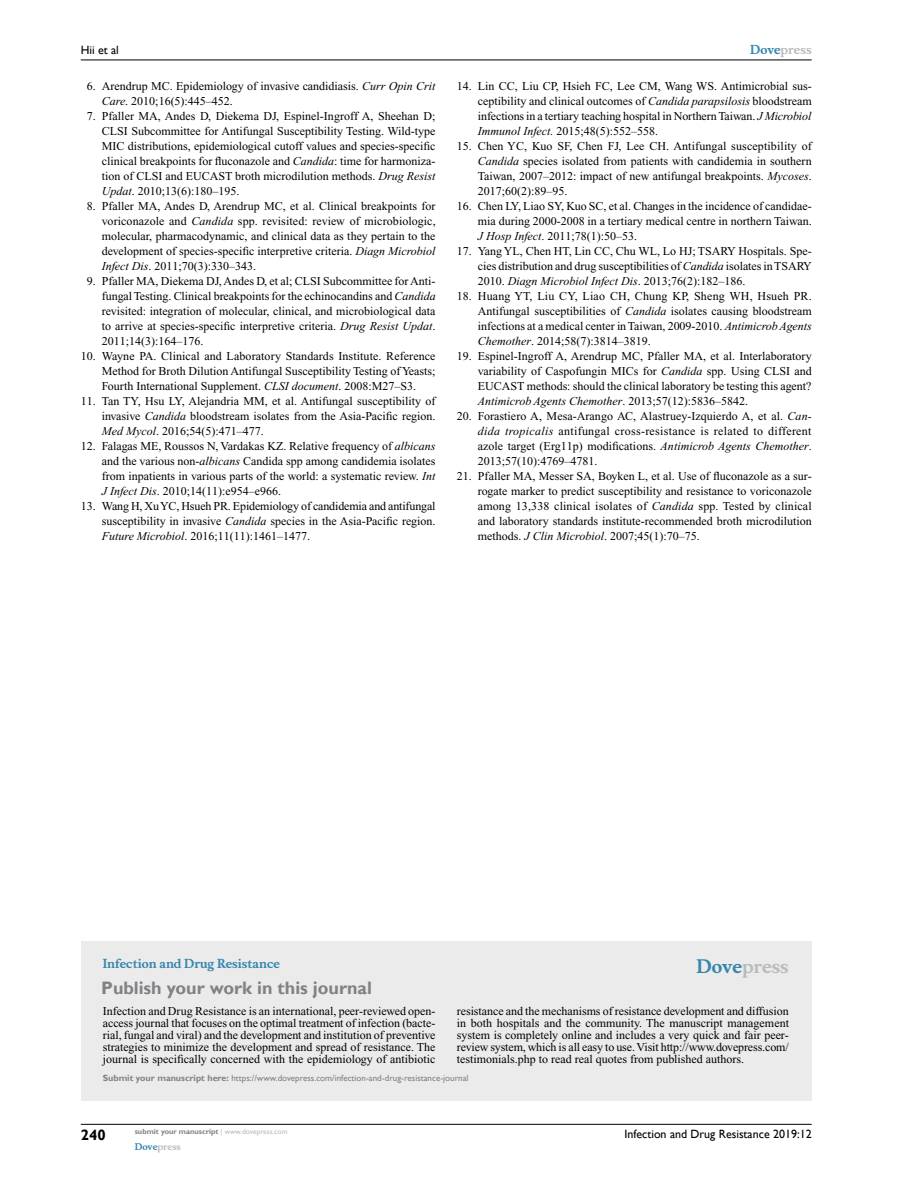
<style>
.page{position:relative;width:918px;height:1188px;background:#fff}
.page>*{position:absolute;margin:0;border:0;box-sizing:border-box;transform-origin:0 0}
.t1{font:700 18px "Gill Sans";color:#808285}
.t2{font:700 18px "Musee";color:#b8babc}
.t3{font:700 15px "Gill Sans";color:#000}
.t4{font:12px/15px "Times New Roman";color:#000;text-align:justify}
.t5{font:12px "Gill Sans";color:#000}
.t6{font:700 12px "Musee";color:#3785ad}
.t7{font:700 12px "Musee";color:#b8babc}
.t8{font:9px "Gill Sans";color:#808285}
.t9{font:700 9px "Musee";color:#b8babc}
.t10{font:700 7.5px "Gill Sans";color:#808285}
.s1{font-style:italic}
.s2{color:#3785ad}
.s3{font-weight:700}
.s4{font-weight:400;color:#b8babc}
</style>
<div class="page">
<div style="left:81px;top:941px;width:731px;height:160px;background:#ebebec"></div>
<hr style="left:81px;top:1124px;width:731px;height:1px;background:#000">
<hr style="left:81px;top:60px;width:731px;height:1px;background:#000">
<p class="t5" style="left:81px;top:43px;width:40px">Hii et al</p>
<p class="t4" style="left:102px;top:79px;width:335px;text-indent:-15px">6. Arendrup MC. Epidemiology of invasive candidiasis. <span class="s1">Curr Opin Crit<br>Care</span>. 2010;16(5):445–452.</p>
<p class="t4" style="left:102px;top:109px;width:335px;text-indent:-15px">7. Pfaller MA, Andes D, Diekema DJ, Espinel-Ingroff A, Sheehan D; CLSI Subcommittee for Antifungal Susceptibility Testing. Wild-type MIC distributions, epidemiological cutoff values and species-specific clinical breakpoints for fluconazole and <span class="s1">Candida</span>: time for harmoniza&shy;tion of CLSI and EUCAST broth microdilution methods. <span class="s1">Drug Resist Updat</span>. 2010;13(6):180–195.</p>
<p class="t4" style="left:102px;top:199px;width:335px;text-indent:-15px">8. Pfaller MA, Andes D, Arendrup MC, et al. Clinical breakpoints for voriconazole and <span class="s1">Candida</span> spp. revisited: review of microbiologic, molecular, pharmacodynamic, and clinical data as they pertain to the development of species-specific interpretive criteria. <span class="s1">Diagn Microbiol Infect Dis</span>. 2011;70(3):330–343.</p>
<p class="t4" style="left:102px;top:274px;width:336px;text-indent:-15px">9. Pfaller MA, Diekema DJ, Andes D, et al; CLSI Subcommittee for Anti&shy;fungal Testing. Clinical breakpoints for the echinocandins and <span class="s1">Candida </span>revisited: integration of molecular, clinical, and microbiological data to arrive at species-specific interpretive criteria. <span class="s1">Drug Resist Updat</span>.<br>2011;14(3):164–176.</p>
<p class="t4" style="left:102px;top:349px;width:335px;text-indent:-21px">10. Wayne PA. Clinical and Laboratory Standards Institute. Reference Method for Broth Dilution Antifungal Susceptibility Testing of Yeasts; Fourth International Supplement. <span class="s1">CLSI document</span>. 2008:M27–S3.</p>
<p class="t4" style="left:102px;top:394px;width:335px;text-indent:-21px">11. Tan TY, Hsu LY, Alejandria MM, et al. Antifungal susceptibility of invasive <span class="s1">Candida</span> bloodstream isolates from the Asia-Pacific region.<br><span class="s1">Med Mycol</span>. 2016;54(5):471–477.</p>
<p class="t4" style="left:102px;top:439px;width:335px;text-indent:-21px">12. Falagas ME, Roussos N, Vardakas KZ. Relative frequency of <span class="s1">albicans </span>and the various non-<span class="s1">albicans</span> Candida spp among candidemia isolates from inpatients in various parts of the world: a systematic review. <span class="s1">Int J Infect Dis</span>. 2010;14(11):e954–e966.</p>
<p class="t4" style="left:102px;top:499px;width:335px;text-indent:-21px">13. Wang H, Xu YC, Hsueh PR. Epidemiology of candidemia and antifungal susceptibility in invasive <span class="s1">Candida</span> species in the Asia-Pacific region.<br><span class="s1">Future Microbiol</span>. 2016;11(11):1461–1477.</p>
<p class="t7" style="left:750px;top:43px;width:63px"><span class="s2">Dove</span>press</p>
<p class="t4" style="left:478px;top:79px;width:335px;text-indent:-21px">14. Lin CC, Liu CP, Hsieh FC, Lee CM, Wang WS. Antimicrobial sus&shy;ceptibility and clinical outcomes of <span class="s1">Candida parapsilosis</span> bloodstream infections in a tertiary teaching hospital in Northern Taiwan. <span class="s1">J Microbiol Immunol Infect.</span> 2015;48(5):552–558.</p>
<p class="t4" style="left:478px;top:139px;width:335px;text-indent:-21px">15. Chen YC, Kuo SF, Chen FJ, Lee CH. Antifungal susceptibility of <span class="s1">Candida</span> species isolated from patients with candidemia in southern Taiwan, 2007–2012: impact of new antifungal breakpoints. <span class="s1">Mycoses</span>.<br>2017;60(2):89–95.</p>
<p class="t4" style="left:478px;top:199px;width:335px;text-indent:-21px">16. Chen LY, Liao SY, Kuo SC, et al. Changes in the incidence of candidae&shy;mia during 2000-2008 in a tertiary medical centre in northern Taiwan.<br><span class="s1">J Hosp Infect</span>. 2011;78(1):50–53.</p>
<p class="t4" style="left:478px;top:244px;width:335px;text-indent:-21px">17. Yang YL, Chen HT, Lin CC, Chu WL, Lo HJ; TSARY Hospitals. Spe&shy;cies distribution and drug susceptibilities of <span class="s1">Candida</span> isolates in TSARY 2010. <span class="s1">Diagn Microbiol Infect Dis</span>. 2013;76(2):182–186.</p>
<p class="t4" style="left:478px;top:289px;width:336px;text-indent:-21px">18. Huang YT, Liu CY, Liao CH, Chung KP, Sheng WH, Hsueh PR.<br>Antifungal susceptibilities of <span class="s1">Candida</span> isolates causing bloodstream infections at a medical center in Taiwan, 2009-2010. <span class="s1">Antimicrob Agents Chemother</span>. 2014;58(7):3814–3819.</p>
<p class="t4" style="left:478px;top:349px;width:335px;text-indent:-21px">19. Espinel-Ingroff A, Arendrup MC, Pfaller MA, et al. Interlaboratory variability of Caspofungin MICs for <span class="s1">Candida</span> spp. Using CLSI and EUCAST methods: should the clinical laboratory be testing this agent?<br><span class="s1">Antimicrob Agents Chemother</span>. 2013;57(12):5836–5842.</p>
<p class="t4" style="left:478px;top:409px;width:335px;text-indent:-21px">20. Forastiero A, Mesa-Arango AC, Alastruey-Izquierdo A, et al. <span class="s1">Can&shy;dida tropicalis</span> antifungal cross-resistance is related to different azole target (Erg11p) modifications. <span class="s1">Antimicrob Agents Chemother</span>.<br>2013;57(10):4769–4781.</p>
<p class="t4" style="left:478px;top:469px;width:335px;text-indent:-21px">21. Pfaller MA, Messer SA, Boyken L, et al. Use of fluconazole as a sur&shy;rogate marker to predict susceptibility and resistance to voriconazole among 13,338 clinical isolates of <span class="s1">Candida</span> spp. Tested by clinical and laboratory standards institute-recommended broth microdilution methods. <span class="s1">J Clin Microbiol</span>. 2007;45(1):70–75.</p>
<p class="t6" style="left:103px;top:956px;width:179px">Infection and Drug Resistance</p>
<h1 class="t1" style="left:101px;top:977px;width:272px">Publish your work in this journal</h1>
<h1 class="t2" style="left:697px;top:955px;width:94px"><span class="s2">Dove</span>press</h1>
<p class="t4" style="left:103px;top:1005px;width:334px;line-height:12px">Infection and Drug Resistance is an international, peer-reviewed open&shy;access journal that focuses on the optimal treatment of infection (bacte&shy;rial, fungal and viral) and the development and institution of preventive strategies to minimize the development and spread of resistance. The journal is specifically concerned with the epidemiology of antibiotic</p>
<p class="t4" style="left:457px;top:1005px;width:334px;line-height:12px">resistance and the mechanisms of resistance development and diffusion in both hospitals and the community. The manuscript management system is completely online and includes a very quick and fair peer&shy;review system, which is all easy to use. Visit http://www.dovepress.com/ testimonials.php to read real quotes from published authors.</p>
<p class="t8" style="left:103px;top:1072px;width:367px"><span class="s3">Submit your manuscript here:</span> https://www.dovepress.com/infection-and-drug-resistance-journal</p>
<p class="t3" style="left:81px;top:1126px;width:26px">240</p>
<p class="t10" style="left:135px;top:1127px;width:154px">submit your manuscript <span class="s4">| www.dovepress.com</span></p>
<p class="t9" style="left:135px;top:1141px;width:48px"><span class="s2">Dove</span>press</p>
<p class="t5" style="left:625px;top:1127px;width:189px">Infection and Drug Resistance 2019:12</p>
</div>
